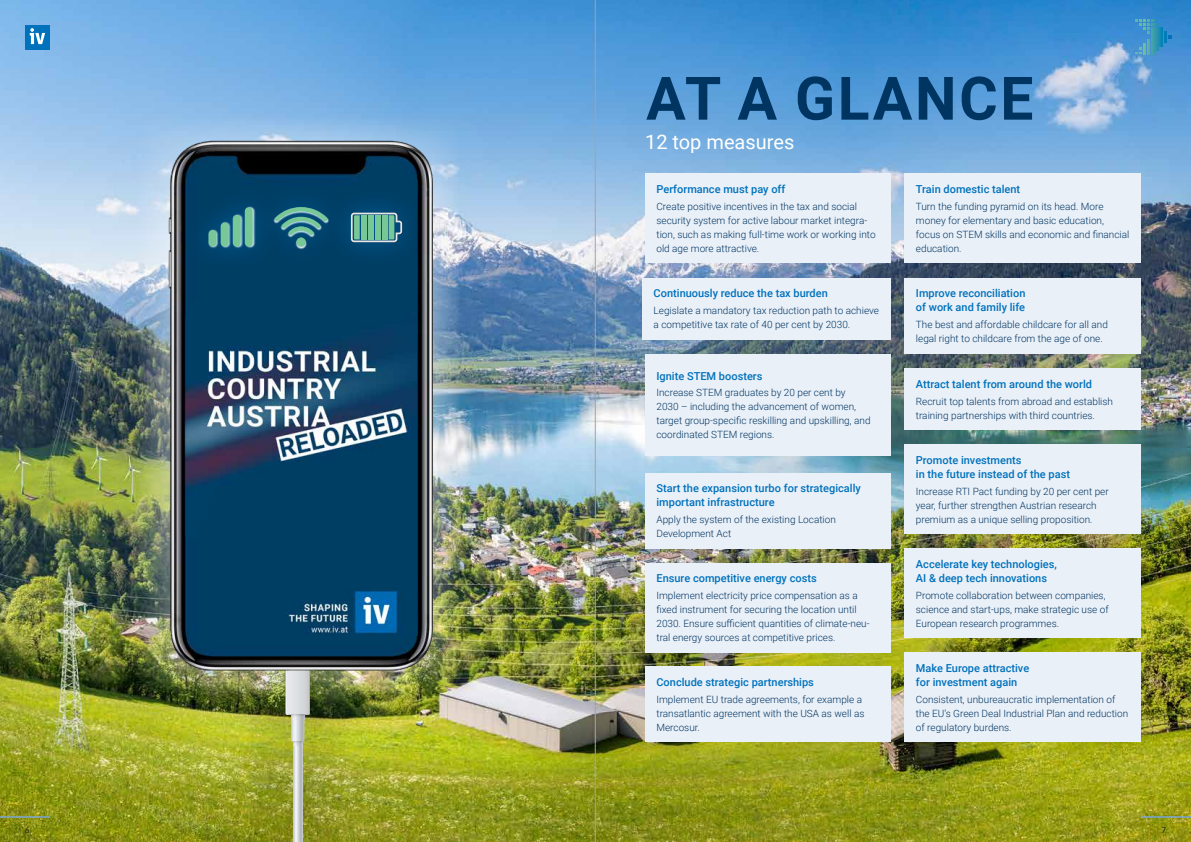
<style>
.page{position:relative;width:1191px;height:842px;background:#fff}
.page>*{position:absolute;margin:0;border:0;box-sizing:border-box;transform-origin:0 0}
.t1{font:700 60px "Roboto";letter-spacing:.045em;color:#003562}
.t2{font:20px "Roboto";color:#fff}
.t3{font:500 11px/14px "Roboto";color:#0072bc}
.t4{font:300 10px/14px "Roboto";color:#003562}
.t5{font:300 8px "Lato";color:#231f20}
</style>
<div class="page">
<img style="left:0;top:0;width:1191px;height:842px">
<div style="left:645px;top:174px;width:245px;height:89px;background:#eaf0f8"></div>
<div style="left:645px;top:354px;width:245px;height:102px;background:#eaf0f8"></div>
<div style="left:642px;top:278px;width:248px;height:62px;background:#eaf0f8"></div>
<div style="left:904px;top:444px;width:237px;height:90px;background:#eaf0f8"></div>
<div style="left:904px;top:174px;width:237px;height:89px;background:#eaf0f8"></div>
<div style="left:904px;top:548px;width:237px;height:90px;background:#eaf0f8"></div>
<div style="left:904px;top:368px;width:237px;height:62px;background:#eaf0f8"></div>
<div style="left:645px;top:473px;width:245px;height:75px;background:#eaf0f8"></div>
<div style="left:645px;top:563px;width:245px;height:89px;background:#eaf0f8"></div>
<div style="left:904px;top:652px;width:237px;height:90px;background:#eaf0f8"></div>
<div style="left:904px;top:278px;width:237px;height:76px;background:#eaf0f8"></div>
<div style="left:645px;top:666px;width:245px;height:76px;background:#eaf0f8"></div>
<img style="left:135px;top:116px;width:325px;height:579px">
<img style="left:243px;top:671px;width:112px;height:171px">
<img style="left:163px;top:140px;width:269px;height:531px">
<div style="left:183px;top:183px;width:96px;height:89px;background:#0072bc;opacity:.75"></div>
<div style="left:245px;top:207px;width:8px;height:40px;background:#78c797;border-radius:4px"></div>
<div style="left:233px;top:215px;width:8px;height:32px;background:#78c797;border-radius:4px"></div>
<div style="left:221px;top:222px;width:8px;height:25px;background:#78c797;border-radius:4px"></div>
<div style="left:209px;top:230px;width:7px;height:17px;background:#78c797;border-radius:4px"></div>
<div style="left:251px;top:182px;width:100px;height:89px;background:#003f67"></div>
<svg style="left:275px;top:207px;width:50px;height:40px"></svg>
<div style="left:325px;top:186px;width:102px;height:83px;background:#0072bc;opacity:.75"></div>
<div style="left:351px;top:212px;width:52px;height:31px;background:#231f20;opacity:.3"></div>
<svg style="left:351px;top:213px;width:51px;height:29px"></svg>
<div style="left:361px;top:215px;width:5px;height:24px;background:#78c797"></div>
<div style="left:368px;top:215px;width:5px;height:24px;background:#78c797"></div>
<div style="left:375px;top:215px;width:5px;height:24px;background:#78c797"></div>
<div style="left:382px;top:215px;width:5px;height:24px;background:#78c797"></div>
<hr style="left:595px;top:0;width:1px;height:842px;background:#a7a2a0">
<hr style="left:0;top:817px;width:50px;height:1px;background:#7ca7d8">
<hr style="left:1141px;top:817px;width:50px;height:1px;background:#7ca7d8">
<div style="left:25px;top:25px;width:24px;height:25px;background:#0072bc"></div>
<svg style="left:30px;top:28px;width:15px;height:16px"></svg>
<svg style="left:1135px;top:19px;width:36px;height:35px"></svg>
<h1 class="t1" style="left:646px;top:56px;width:389px">AT A GLANCE</h1>
<h2 class="t2" style="left:645px;top:128px;width:151px">12 top measures</h2>
<p class="t3" style="left:656px;top:182px;width:130px">Performance must pay off</p>
<p class="t4" style="left:656px;top:199px;width:221px">Create positive incentives in the tax and social security system for active labour market integra&shy;tion, such as making full-time work or working into old age more attractive.</p>
<p class="t3" style="left:653px;top:286px;width:176px">Continuously reduce the tax burden</p>
<p class="t4" style="left:653px;top:303px;width:227px">Legislate a mandatory tax reduction path to achieve a competitive tax rate of 40 per cent by 2030.</p>
<p class="t3" style="left:656px;top:368px;width:107px">Ignite STEM boosters</p>
<p class="t4" style="left:656px;top:385px;width:216px">Increase STEM graduates by 20 per cent by<br>2030 – including the advancement of women, target group-specific reskilling and upskilling, and coordinated STEM regions.</p>
<p class="t3" style="left:656px;top:481px;width:206px">Start the expansion turbo for strategically important infrastructure</p>
<p class="t4" style="left:656px;top:512px;width:181px">Apply the system of the existing Location<br>Development Act</p>
<p class="t3" style="left:656px;top:571px;width:162px">Ensure competitive energy costs</p>
<p class="t4" style="left:656px;top:588px;width:215px">Implement electricity price compensation as a fixed instrument for securing the location until 2030. Ensure sufficient quantities of climate-neu&shy;tral energy sources at competitive prices.</p>
<p class="t3" style="left:656px;top:675px;width:159px">Conclude strategic partnerships</p>
<p class="t4" style="left:656px;top:692px;width:209px">Implement EU trade agreements, for example a transatlantic agreement with the USA as well as<br>Mercosur.</p>
<p class="t3" style="left:916px;top:182px;width:106px">Train domestic talent</p>
<p class="t4" style="left:916px;top:199px;width:215px">Turn the funding pyramid on its head. More money for elementary and basic education, focus on STEM skills and economic and financial education.</p>
<p class="t3" style="left:916px;top:286px;width:111px">Improve reconciliation of work and family life</p>
<p class="t4" style="left:916px;top:317px;width:193px">The best and affordable childcare for all and legal right to childcare from the age of one.</p>
<p class="t3" style="left:916px;top:377px;width:178px">Attract talent from around the world</p>
<p class="t4" style="left:916px;top:394px;width:199px">Recruit top talents from abroad and establish training partnerships with third countries.</p>
<p class="t3" style="left:916px;top:452px;width:156px">Promote investments<br>in the future instead of the past</p>
<p class="t4" style="left:916px;top:484px;width:194px">Increase RTI Pact funding by 20 per cent per year, further strengthen Austrian research premium as a unique selling proposition.</p>
<p class="t3" style="left:916px;top:556px;width:142px">Accelerate key technologies,<br>AI &amp; deep tech innovations</p>
<p class="t4" style="left:916px;top:588px;width:194px">Promote collaboration between companies, science and start-ups, make strategic use of<br>European research programmes.</p>
<p class="t3" style="left:916px;top:661px;width:115px">Make Europe attractive for investment again</p>
<p class="t4" style="left:916px;top:692px;width:214px">Consistent, unbureaucratic implementation of the EU’s Green Deal Industrial Plan and reduction of regulatory burdens.</p>
<p class="t5" style="left:25px;top:824px;width:6px">6</p>
<p class="t5" style="left:1161px;top:824px;width:6px">7</p>
</div>
